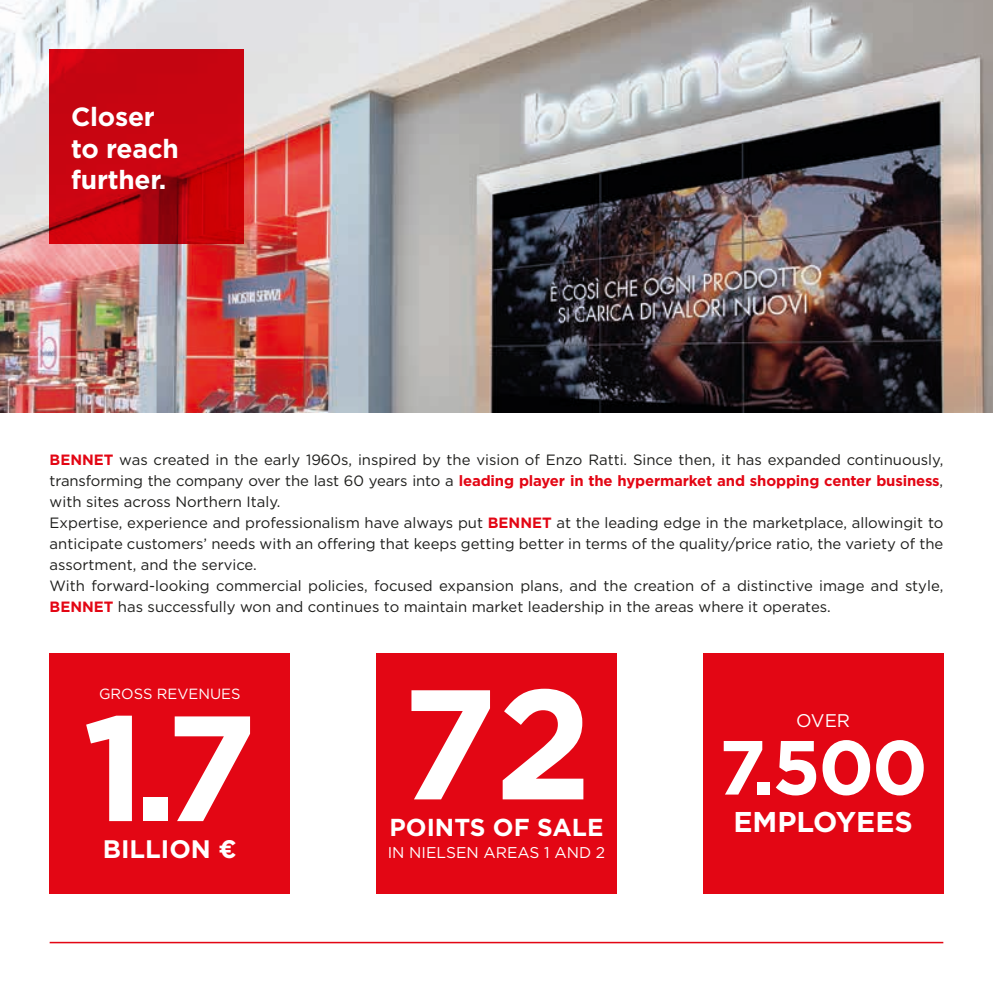
<style>
.page{position:relative;width:993px;height:993px;background:#fff}
.page>*{position:absolute;margin:0;border:0;box-sizing:border-box;transform-origin:0 0}
.t1{font:700 155.75px "Gotham";color:#fff}
.t2{font:700 149.45px "Gotham";color:#fff}
.t3{font:700 76.48px "Gotham";color:#fff}
.t4{font:700 66.5px "Gotham";color:#fff}
.t5{font:700 28.53px "Gotham";color:#fff}
.t6{font:700 26.25px/31.5px "Gotham";letter-spacing:-.01em;color:#fff}
.t7{font:700 25.2px "Gotham";color:#fff}
.t8{font:700 24.5px "Gotham";color:#fff}
.t9{font:18.2px "Gotham";color:#fff}
.t10{font:15.58px "Gotham";color:#fff}
.t11{font:14.88px/21px "Gotham";color:#1d1d1b}
.t12{font:14.7px "Gotham";color:#fff}
.s1{font-weight:700;color:#e30614}
</style>
<div class="page">
<hr style="left:50px;top:941px;width:893px;height:2px;background:#e30614">
<img style="left:0;top:0;width:992px;height:412px">
<svg style="left:50px;top:50px;width:194px;height:194px;background:#c4040e"></svg>
<div style="left:376px;top:653px;width:240px;height:240px;background:#e30614"></div>
<div style="left:50px;top:653px;width:240px;height:240px;background:#e30614"></div>
<div style="left:702px;top:653px;width:241px;height:240px;background:#e30614"></div>
<h3 class="t6" style="left:71px;top:101px;width:109px">Closer to reach further.</h3>
<p class="t11" style="left:50px;top:448px;width:895px"><span class="s1">BENNET</span> was created in the early 1960s, inspired by the vision of Enzo Ratti. Since then, it has expanded continuously, transforming the company over the last 60 years into a <span class="s1">leading player in the hypermarket and shopping center business</span>, with sites across Northern Italy.<br>Expertise, experience and professionalism have always put <span class="s1">BENNET</span> at the leading edge in the marketplace, allowingit to anticipate customers’ needs with an offering that keeps getting better in terms of the quality/price ratio, the variety of the assortment, and the service.<br>With forward-looking commercial policies, focused expansion plans, and the creation of a distinctive image and style, <span class="s1">BENNET</span> has successfully won and continues to maintain market leadership in the areas where it operates.</p>
<p class="t12" style="left:99px;top:684px;width:143px">GROSS REVENUES</p>
<h2 class="t2" style="left:83px;top:668px;width:176px">1.7</h2>
<h3 class="t7" style="left:103px;top:832px;width:135px">BILLION €</h3>
<h1 class="t1" style="left:401px;top:640px;width:193px">72</h1>
<h3 class="t8" style="left:389px;top:810px;width:215px">POINTS OF SALE</h3>
<p class="t10" style="left:387px;top:842px;width:219px">IN NIELSEN AREAS 1 AND 2</p>
<p class="t9" style="left:795px;top:709px;width:55px">OVER</p>
<h3 class="t3" style="left:718px;top:716px;width:211px">7.500</h3>
<h3 class="t5" style="left:733px;top:803px;width:181px">EMPLOYEES</h3>
<h3 class="t4" style="left:753px;top:726px;width:21px">,</h3>
</div>
